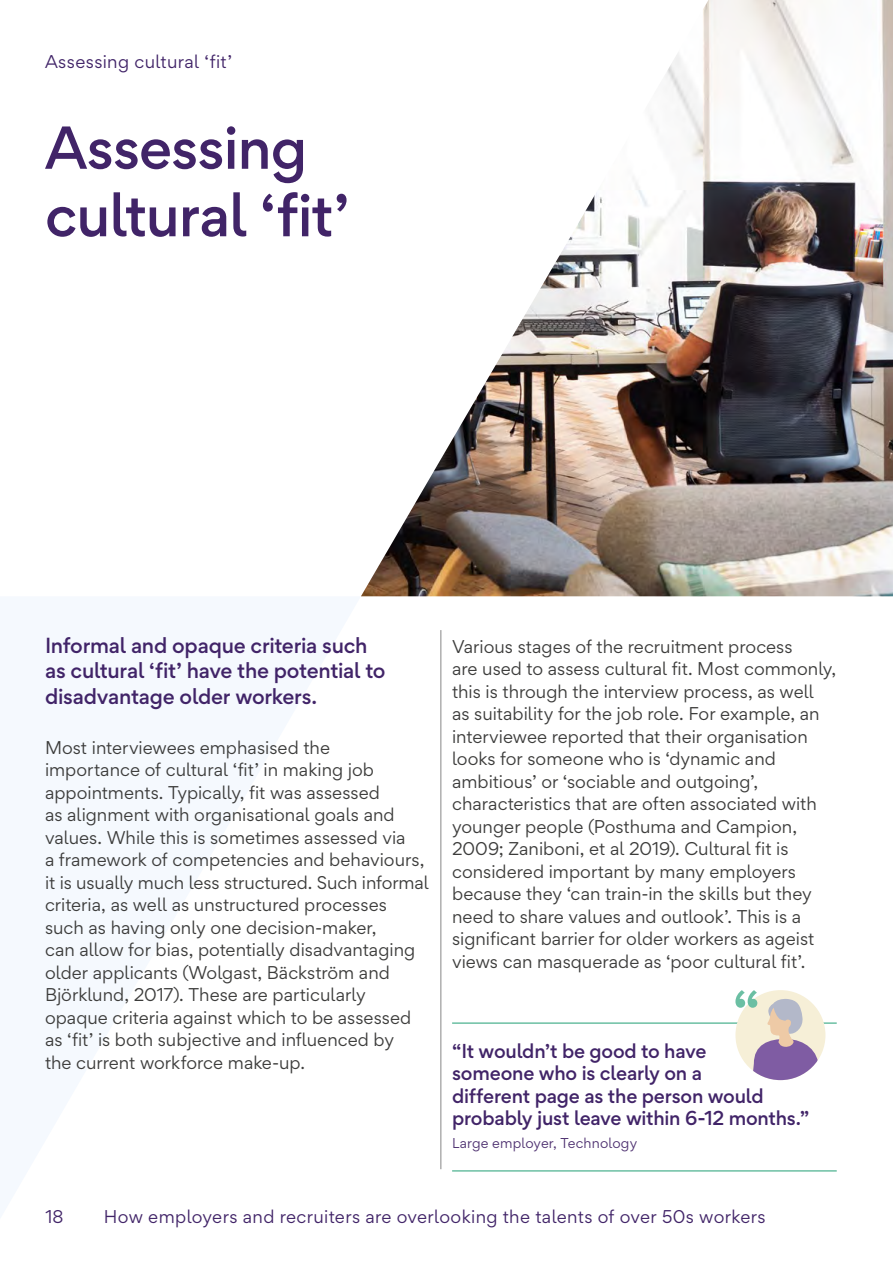
<style>
.page{position:relative;width:893px;height:1263px;background:#fff}
.page>*{position:absolute;margin:0;border:0;box-sizing:border-box;transform-origin:0 0}
.t1{font:500 54px/67.5px "Gordita";letter-spacing:-.02em;color:#412468}
.t2{font:500 19.5px/25.5px "Gordita";letter-spacing:-.01em;color:#412468}
.t3{font:500 18px/22.5px "Gordita";letter-spacing:-.01em;color:#412468}
.t4{font:16.5px/22.5px "Gordita";color:#3c3c3b}
.t5{font:16.5px "Gordita";letter-spacing:.02em;color:#412468}
.t6{font:12.75px "Gordita";letter-spacing:.015em;color:#4f3271}
</style>
<div class="page">
<img style="left:361px;top:0;width:532px;height:596px">
<hr style="left:452px;top:1022px;width:385px;height:2px;background:#6bbfa3">
<hr style="left:452px;top:1170px;width:385px;height:2px;background:#6bbfa3">
<hr style="left:441px;top:630px;width:1px;height:539px;background:#878787">
<svg style="left:735px;top:990px;width:89px;height:90px"></svg>
<p class="t5" style="left:45px;top:50px;width:188px">Assessing cultural ‘fit’</p>
<h1 class="t1" style="left:45px;top:114px;width:306px">Assessing cultural ‘fit’</h1>
<p class="t2" style="left:45px;top:632px;width:342px">Informal and opaque criteria such as cultural ‘fit’ have the potential to disadvantage older workers.</p>
<p class="t4" style="left:45px;top:736px;width:385px">Most interviewees emphasised the importance of cultural ‘fit’ in making job appointments. Typically, fit was assessed<br>as alignment with organisational goals and values. While this is sometimes assessed via<br>a framework of competencies and behaviours, it is usually much less structured. Such informal criteria, as well as unstructured processes such as having only one decision-maker,<br>can allow for bias, potentially disadvantaging older applicants (Wolgast, Bäckström and Björklund, 2017). These are particularly opaque criteria against which to be assessed as ‘fit’ is both subjective and influenced by<br>the current workforce make-up.</p>
<p class="t4" style="left:452px;top:634px;width:385px">Various stages of the recruitment process<br>are used to assess cultural fit. Most commonly, this is through the interview process, as well<br>as suitability for the job role. For example, an interviewee reported that their organisation looks for someone who is ‘dynamic and ambitious’ or ‘sociable and outgoing’, characteristics that are often associated with younger people (Posthuma and Campion, 2009; Zaniboni, et al 2019). Cultural fit is considered important by many employers because they ‘can train-in the skills but they need to share values and outlook’. This is a significant barrier for older workers as ageist views can masquerade as ‘poor cultural fit’.</p>
<p class="t3" style="left:452px;top:1039px;width:359px">“It wouldn’t be good to have<br>someone who is clearly on a<br>different page as the person would probably just leave within 6-12 months.”</p>
<p class="t6" style="left:452px;top:1133px;width:187px">Large employer, Technology</p>
<p class="t5" style="left:45px;top:1204px;width:20px">18</p>
<p class="t5" style="left:104px;top:1204px;width:663px">How employers and recruiters are overlooking the talents of over 50s workers</p>
</div>
